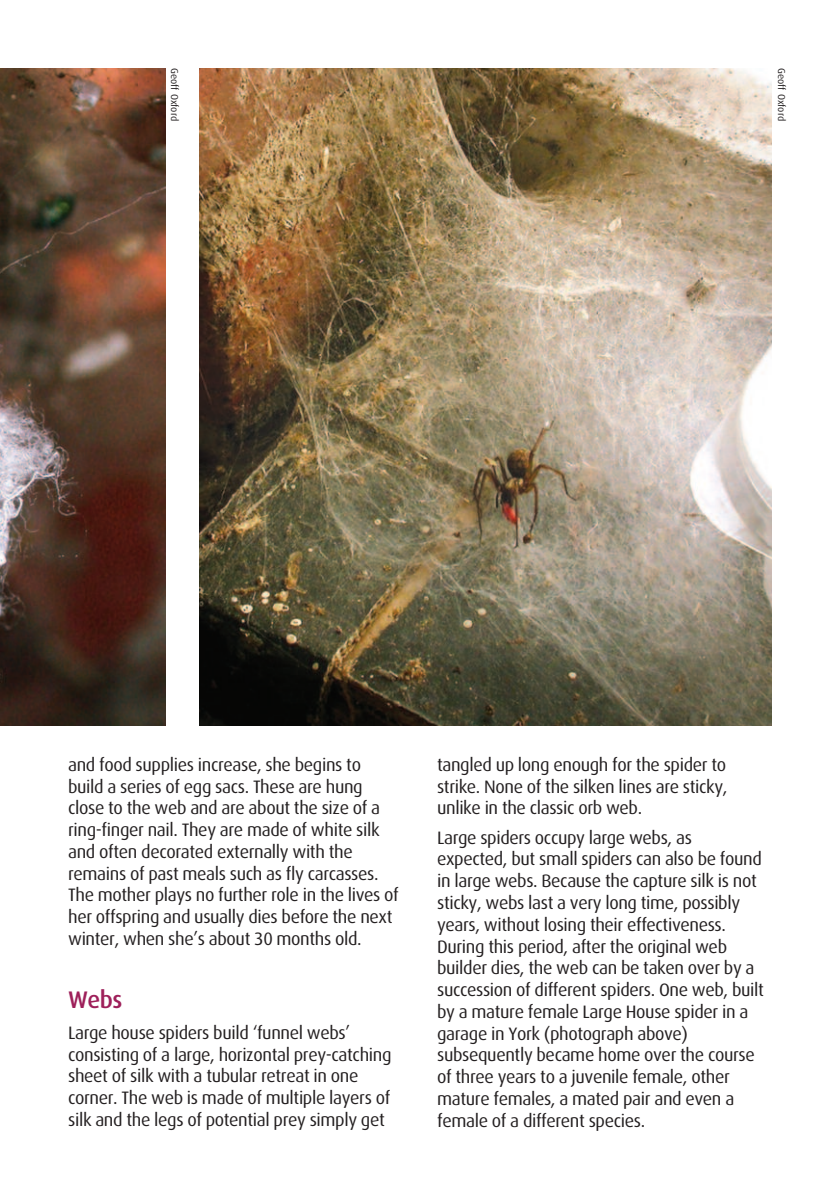
<style>
.page{position:relative;width:840px;height:1191px;background:#fff}
.page>*{position:absolute;margin:0;border:0;box-sizing:border-box;transform-origin:0 0}
.t1{font:500 24px "Dax";color:#9e205a}
.t2{font:18px/21.8px "Dax";letter-spacing:-.02em;color:#231f20}
.t3{font:10px "Dax";color:#231f20}
</style>
<div class="page">
<img style="left:0;top:68px;width:165px;height:658px">
<img style="left:199px;top:68px;width:572px;height:658px">
<p class="t3" style="left:180px;top:68px;width:55px;rotate:90deg">Geoff Oxford</p>
<p class="t3" style="left:786px;top:68px;width:55px;rotate:90deg">Geoff Oxford</p>
<p class="t2" style="left:68px;top:754px;width:332px">and food supplies increase, she begins to build a series of egg sacs. These are hung close to the web and are about the size of a ring-finger nail. They are made of white silk and often decorated externally with the remains of past meals such as fly carcasses.<br>The mother plays no further role in the lives of her offspring and usually dies before the next winter, when she’s about 30 months old.</p>
<h1 class="t1" style="left:68px;top:986px;width:56px">Webs</h1>
<p class="t2" style="left:68px;top:1022px;width:325px">Large house spiders build ‘funnel webs’ consisting of a large, horizontal prey-catching sheet of silk with a tubular retreat in one corner. The web is made of multiple layers of silk and the legs of potential prey simply get</p>
<p class="t2" style="left:437px;top:754px;width:292px;text-align:justify">tangled up long enough for the spider to strike. None of the silken lines are sticky, unlike in the classic orb web.</p>
<p class="t2" style="left:437px;top:826px;width:328px">Large spiders occupy large webs, as expected, but small spiders can also be found in large webs. Because the capture silk is not sticky, webs last a very long time, possibly years, without losing their effectiveness.<br>During this period, after the original web builder dies, the web can be taken over by a succession of different spiders. One web, built by a mature female Large House spider in a garage in York (photograph above) subsequently became home over the course of three years to a juvenile female, other mature females, a mated pair and even a female of a different species.</p>
</div>
